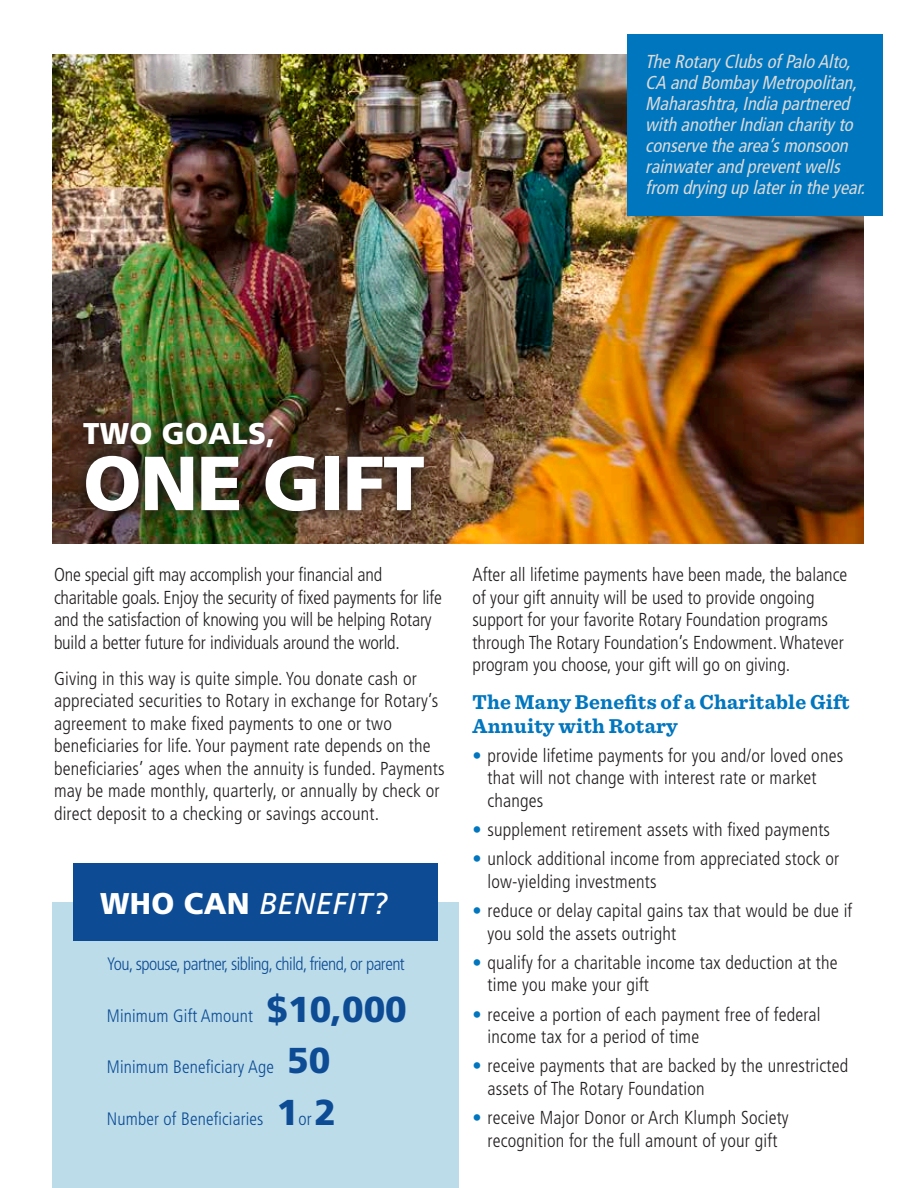
<style>
.page{position:relative;width:918px;height:1188px;background:#fff}
.page>*{position:absolute;margin:0;border:0;box-sizing:border-box;transform-origin:0 0}
.t1{font:900 76.5px "Frutiger";letter-spacing:-.02em;color:#fff}
.t2{font:italic 30px "Frutiger";letter-spacing:.01em;color:#fff}
.t3{font:900 30px "Frutiger";letter-spacing:.01em;color:#fff}
.t4{font:700 21px/24px "Sentinel";letter-spacing:.01em;color:#0076bf}
.t5{font:300 condensed 18.75px/22.5px "Frutiger";letter-spacing:.01em;color:#231f20}
.t6{font:300 condensed 18.75px/22.5px "Frutiger";letter-spacing:-.01em;color:#231f20}
.t7{font:italic condensed 18.75px/21px "Frutiger";color:#dadad6}
.t8{font:300 condensed 18px "Frutiger";letter-spacing:.01em;color:#0d4c94}
.t9{font:300 condensed 18px "Frutiger";letter-spacing:-.03em;color:#0d4c94}
.s1{font-weight:900;font-style:normal}
.s2{font-weight:900;font-stretch:normal;font-size:36px}
.s3{color:#0076bf}
</style>
<div class="page">
<img style="left:53px;top:54px;width:811px;height:489px">
<div style="left:627px;top:35px;width:256px;height:181px;background:#0076bf"></div>
<div style="left:53px;top:902px;width:406px;height:286px;background:#bcdcea"></div>
<div style="left:73px;top:864px;width:365px;height:77px;background:#0d4c94"></div>
<img style="left:69px;top:408px;width:370px;height:118px">
<p class="t7" style="left:645px;top:51px;width:226px">TheRotaryClubsofPalo Alto,<br>CA and BombayMetropolitan,<br>Maharashtra,Indiapartnered with anotherIndian charityto conservethearea’smonsoon rainwaterand preventwells from drying up laterin theyear.</p>
<h2 class="t3" style="left:83px;top:416px;width:194px">TWO GOALS,</h2>
<h1 class="t1" style="left:83px;top:437px;width:343px">ONE GIFT</h1>
<p class="t6" style="left:54px;top:564px;width:389px">One special gift may accomplish your financial and charitable goals. Enjoy the security of fixed payments for life and the satisfaction of knowing you will be helping Rotary build a better future for individuals around the world.</p>
<p class="t5" style="left:54px;top:667px;width:392px">Giving in this way is quite simple. You donate cash or appreciated securities to Rotary in exchange for Rotary’s agreement to make fixed payments to one or two beneficiaries for life. Your payment rate depends on the beneficiaries’ ages when the annuity is funded. Payments may be made monthly, quarterly, or annually by check or direct deposit to a checking or savings account.</p>
<h2 class="t2" style="left:100px;top:886px;width:289px"><span class="s1">WHO CAN</span> BENEFIT?</h2>
<p class="t9" style="left:107px;top:953px;width:300px">You, spouse, partner, sibling, child, friend, or parent</p>
<p class="t8" style="left:107px;top:1005px;width:302px">Minimum Gift Amount <span class="s2">$10,000</span></p>
<p class="t8" style="left:107px;top:1057px;width:225px">Minimum Beneficiary Age <span class="s2">50</span></p>
<p class="t8" style="left:107px;top:1109px;width:231px">Number of Beneficiaries <span class="s2">1</span>or<span class="s2">2</span></p>
<p class="t5" style="left:473px;top:564px;width:376px">After all lifetime payments have been made, the balance of your gift annuity will be used to provide ongoing support for your favorite Rotary Foundation programs through The Rotary Foundation’s Endowment. Whatever program you choose, your gift will go on giving.</p>
<p class="t4" style="left:472px;top:689px;width:379px">The Many Benefits of a Charitable Gift<br>Annuity with Rotary</p>
<p class="t5" style="left:487px;top:744px;width:357px;text-indent:-15px"><span class="s3">•</span> provide lifetime payments for you and/or loved ones that will not change with interest rate or market changes</p>
<p class="t5" style="left:472px;top:819px;width:359px"><span class="s3">•</span> supplement retirement assets with fixed payments</p>
<p class="t5" style="left:487px;top:848px;width:353px;text-indent:-15px"><span class="s3">•</span> unlock additional income from appreciated stock or low-yielding investments</p>
<p class="t5" style="left:487px;top:900px;width:366px;text-indent:-15px"><span class="s3">•</span> reduce or delay capital gains tax that would be due if you sold the assets outright</p>
<p class="t5" style="left:487px;top:951px;width:352px;text-indent:-15px"><span class="s3">•</span> qualify for a charitable income tax deduction at the time you make your gift</p>
<p class="t5" style="left:487px;top:1003px;width:335px;text-indent:-15px"><span class="s3">•</span> receive a portion of each payment free of federal income tax for a period of time</p>
<p class="t5" style="left:487px;top:1055px;width:362px;text-indent:-15px"><span class="s3">•</span> receive payments that are backed by the unrestricted assets of The Rotary Foundation</p>
<p class="t5" style="left:472px;top:1107px;width:318px;text-align:center"><span class="s3">•</span> receive Major Donor or Arch Klumph Society recognition for the full amount of your gift</p>
</div>
